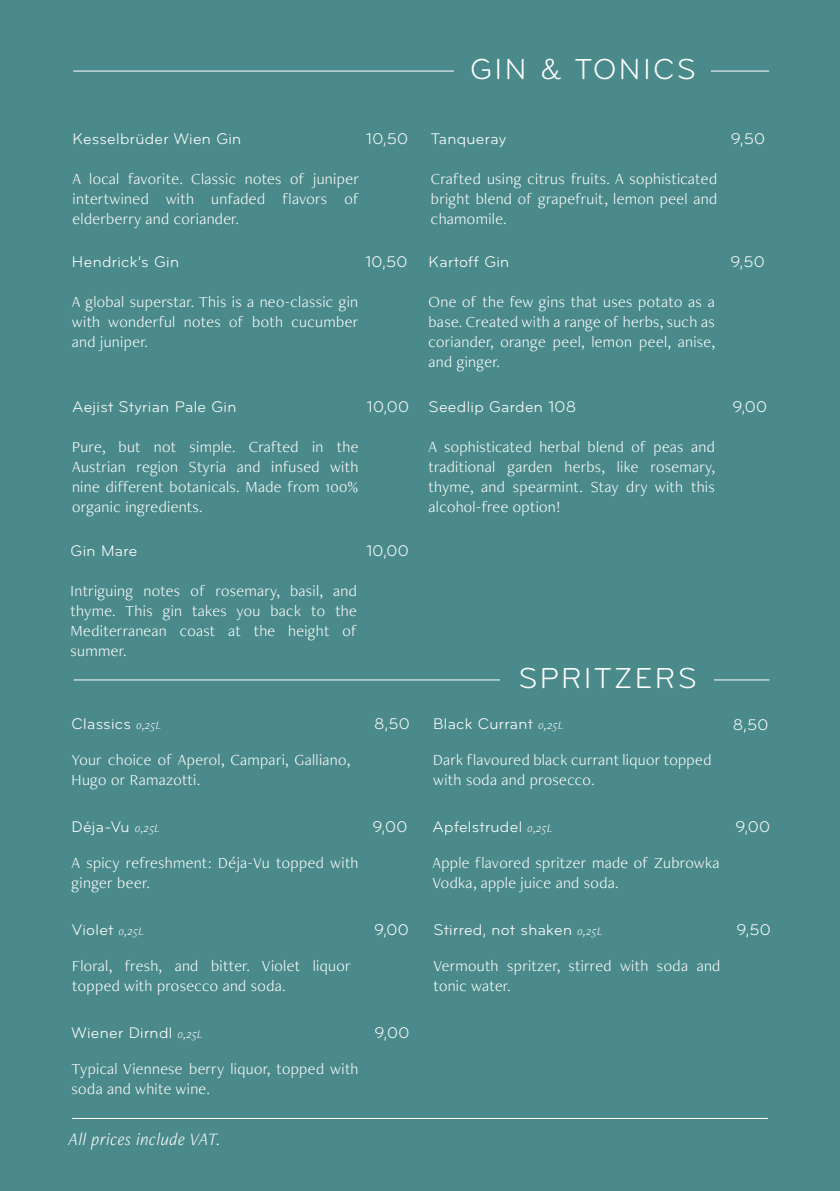
<style>
.page{position:relative;width:840px;height:1191px;background:#fff}
.page>*{position:absolute;margin:0;border:0;box-sizing:border-box;transform-origin:0 0}
.t1{font:30px "Bryant";letter-spacing:.08em;color:#fff}
.t2{font:italic 300 18px "Freight Neo Pro";letter-spacing:.02em;color:#fff}
.t3{font:300 16px/20px "Freight Neo Pro";letter-spacing:.02em;color:#fff;text-align:justify}
.t4{font:16px "Bryant";letter-spacing:.02em;color:#fff}
.s1{font-family:"Freight Neo Pro";font-weight:300;font-style:italic;font-size:12px}
</style>
<div class="page">
<div style="left:0;top:0;width:839px;height:1191px;background:#4b8a8b"></div>
<hr style="left:73px;top:71px;width:695px;height:1px;background:#fff">
<div style="left:454px;top:47px;width:256px;height:49px;background:#4b8a8b"></div>
<hr style="left:72px;top:1118px;width:695px;height:1px;background:#fff">
<hr style="left:74px;top:679px;width:695px;height:1px;background:#fff">
<div style="left:500px;top:661px;width:213px;height:38px;background:#4b8a8b"></div>
<p class="t1" style="left:470px;top:52px;width:227px">GIN &amp; TONICS</p>
<p class="t4" style="left:73px;top:129px;width:170px">Kesselbrüder Wien Gin</p>
<p class="t3" style="left:73px;top:168px;width:287px">A local favorite. Classic notes of juniper intertwined with unfaded flavors of elderberry and coriander.</p>
<p class="t4" style="left:72px;top:252px;width:109px">Hendrick’s Gin</p>
<p class="t3" style="left:72px;top:292px;width:287px">A global superstar. This is a neo-classic gin with wonderful notes of both cucumber and juniper.</p>
<p class="t4" style="left:366px;top:129px;width:43px">10,50</p>
<p class="t4" style="left:365px;top:252px;width:43px">10,50</p>
<p class="t4" style="left:72px;top:397px;width:166px">Aejist Styrian Pale Gin</p>
<p class="t3" style="left:72px;top:436px;width:287px">Pure, but not simple. Crafted in the Austrian region Styria and infused with nine different botanicals. Made from 100% organic ingredients.</p>
<p class="t4" style="left:71px;top:540px;width:68px">Gin Mare</p>
<p class="t3" style="left:71px;top:580px;width:287px">Intriguing notes of rosemary, basil, and thyme. This gin takes you back to the Mediterranean coast at the height of summer.</p>
<p class="t4" style="left:366px;top:397px;width:44px">10,00</p>
<p class="t4" style="left:366px;top:540px;width:44px">10,00</p>
<p class="t4" style="left:430px;top:129px;width:76px">Tanqueray</p>
<p class="t3" style="left:430px;top:168px;width:287px">Crafted using citrus fruits. A sophisticated bright blend of grapefruit, lemon peel and chamomile.</p>
<p class="t4" style="left:428px;top:252px;width:82px">Kartoff Gin</p>
<p class="t3" style="left:428px;top:292px;width:288px">One of the few gins that uses potato as a base. Created with a range of herbs, such as coriander, orange peel, lemon peel, anise, and ginger.</p>
<p class="t4" style="left:428px;top:397px;width:149px">Seedlip Garden 108</p>
<p class="t3" style="left:428px;top:436px;width:288px">A sophisticated herbal blend of peas and traditional garden herbs, like rosemary, thyme, and spearmint. Stay dry with this alcohol-free option!</p>
<p class="t4" style="left:730px;top:129px;width:36px">9,50</p>
<p class="t4" style="left:730px;top:252px;width:36px">9,50</p>
<p class="t4" style="left:732px;top:397px;width:36px">9,00</p>
<p class="t1" style="left:518px;top:660px;width:180px">SPRITZERS</p>
<p class="t4" style="left:72px;top:714px;width:92px">Classics <span class="s1">0,25L</span></p>
<p class="t3" style="left:72px;top:749px;width:280px">Your choice of Aperol, Campari, Galliano,<br>Hugo or Ramazotti.</p>
<p class="t4" style="left:72px;top:817px;width:90px">Déja-Vu <span class="s1">0,25L</span></p>
<p class="t3" style="left:72px;top:852px;width:288px">A spicy refreshment: Déja-Vu topped with ginger beer.</p>
<p class="t4" style="left:72px;top:920px;width:73px">Violet <span class="s1">0,25L</span></p>
<p class="t3" style="left:72px;top:955px;width:280px">Floral, fresh, and bitter. Violet liquor topped with prosecco and soda.</p>
<p class="t4" style="left:72px;top:1022px;width:133px">Wiener Dirndl <span class="s1">0,25L</span></p>
<p class="t3" style="left:72px;top:1058px;width:288px">Typical Viennese berry liquor, topped with soda and white wine.</p>
<p class="t2" style="left:68px;top:1127px;width:154px">All prices include VAT.</p>
<p class="t4" style="left:374px;top:714px;width:37px">8,50</p>
<p class="t4" style="left:732px;top:714px;width:37px">8,50</p>
<p class="t4" style="left:433px;top:714px;width:132px">Black Currant <span class="s1">0,25L</span></p>
<p class="t3" style="left:433px;top:749px;width:280px">Dark flavoured black currant liquor topped with soda and prosecco.</p>
<p class="t4" style="left:432px;top:817px;width:122px">Apfelstrudel <span class="s1">0,25L</span></p>
<p class="t3" style="left:432px;top:852px;width:288px">Apple flavored spritzer made of Zubrowka<br>Vodka, apple juice and soda.</p>
<p class="t4" style="left:372px;top:817px;width:36px">9,00</p>
<p class="t4" style="left:735px;top:817px;width:36px">9,00</p>
<p class="t4" style="left:374px;top:920px;width:36px">9,00</p>
<p class="t4" style="left:736px;top:920px;width:36px">9,50</p>
<p class="t4" style="left:433px;top:920px;width:171px">Stirred, not shaken <span class="s1">0,25L</span></p>
<p class="t3" style="left:433px;top:955px;width:288px">Vermouth spritzer, stirred with soda and tonic water.</p>
<p class="t4" style="left:374px;top:1023px;width:36px">9,00</p>
</div>
